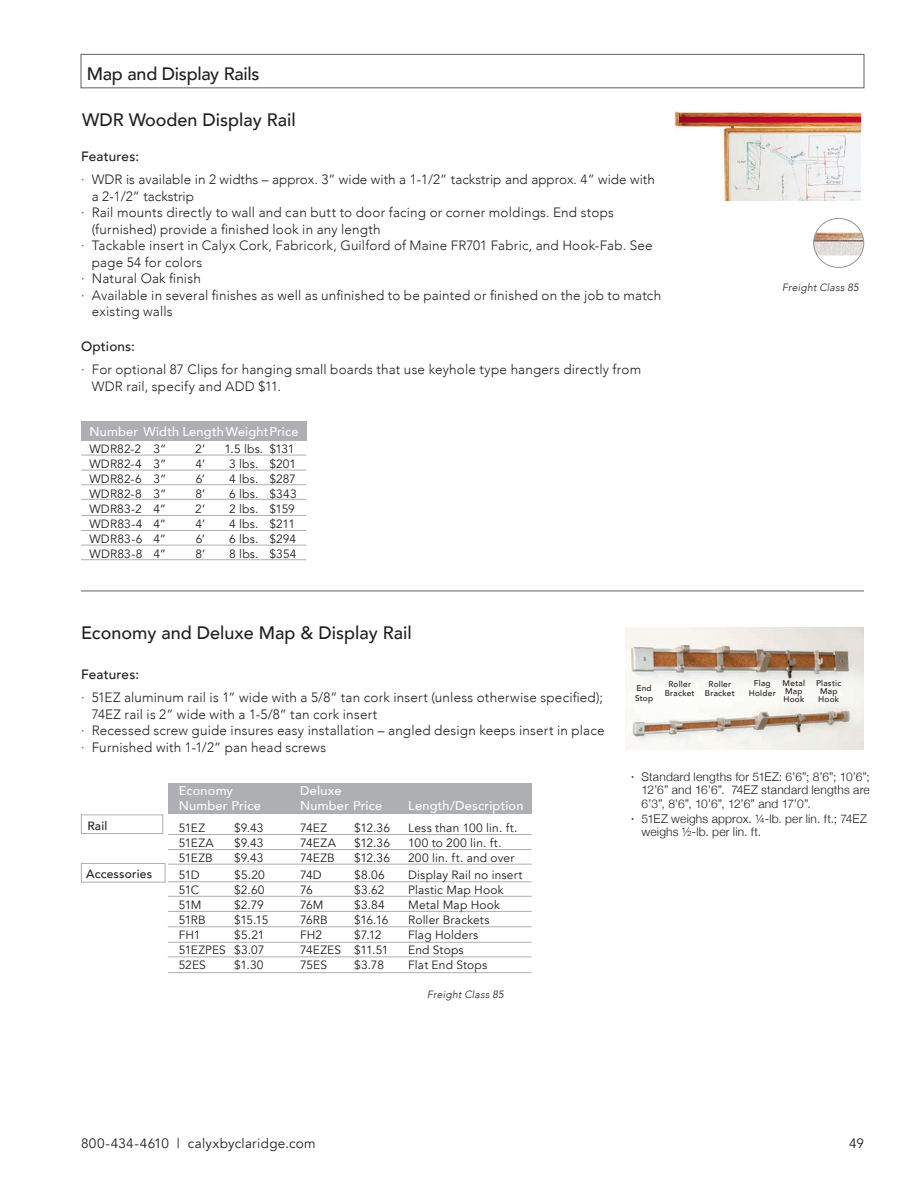
<style>
.page{position:relative;width:918px;height:1188px;background:#fff}
.page>*{position:absolute;margin:0;border:0;box-sizing:border-box;transform-origin:0 0}
.t1{font:500 18px "Avenir";color:#231f20}
.t2{font:300 13.5px/16.5px "Avenir";letter-spacing:.015em;color:#231f20}
.t3{font:13.5px "Avenir";letter-spacing:.02em;color:#231f20}
.t4{font:500 13.5px "Avenir";letter-spacing:.015em;color:#231f20}
.t5{font:500 12.75px "Avenir";letter-spacing:.015em;color:#fff}
.t6{font:12px "Avenir";letter-spacing:.015em;color:#231f20}
.t7{font:300 12px/13.5px "Helvetica Neue";letter-spacing:.015em;color:#231f20;text-align:justify}
.t8{font:500 12px "Avenir";letter-spacing:.02em;color:#231f20}
.t9{font:italic 300 10.5px "Avenir";letter-spacing:.015em;color:#231f20}
.t10{font:500 8.25px/8.2px "Avenir";letter-spacing:.03em;color:#231f20}
.s1{font-family:"Avenir";font-weight:500;font-size:13.5px}
</style>
<div class="page">
<div style="left:81px;top:54px;width:783px;height:34px;border:1px solid #5f5f62"></div>
<img style="left:675px;top:112px;width:186px;height:89px">
<img style="left:814px;top:229px;width:50px;height:26px">
<div style="left:813px;top:218px;width:51px;height:50px;border:1px solid #939598;border-radius:50%"></div>
<div style="left:81px;top:422px;width:226px;height:19px;background:#aeafb3"></div>
<hr style="left:81px;top:455px;width:225px;height:1px;background:#aeafb3">
<hr style="left:81px;top:470px;width:225px;height:1px;background:#aeafb3">
<hr style="left:81px;top:484px;width:225px;height:1px;background:#aeafb3">
<hr style="left:81px;top:499px;width:225px;height:1px;background:#aeafb3">
<hr style="left:81px;top:515px;width:225px;height:1px;background:#aeafb3">
<hr style="left:81px;top:530px;width:225px;height:1px;background:#aeafb3">
<hr style="left:81px;top:545px;width:225px;height:1px;background:#aeafb3">
<hr style="left:81px;top:559px;width:225px;height:1px;background:#aeafb3">
<img style="left:626px;top:627px;width:238px;height:123px">
<div style="left:168px;top:783px;width:364px;height:30px;background:#aeafb3"></div>
<hr style="left:168px;top:834px;width:364px;height:1px;background:#aeafb3">
<hr style="left:168px;top:849px;width:364px;height:1px;background:#aeafb3">
<hr style="left:168px;top:864px;width:364px;height:1px;background:#aeafb3">
<hr style="left:168px;top:881px;width:364px;height:1px;background:#aeafb3">
<hr style="left:168px;top:896px;width:364px;height:1px;background:#aeafb3">
<hr style="left:168px;top:911px;width:364px;height:1px;background:#aeafb3">
<hr style="left:168px;top:926px;width:364px;height:1px;background:#aeafb3">
<hr style="left:168px;top:942px;width:364px;height:1px;background:#aeafb3">
<hr style="left:168px;top:956px;width:364px;height:1px;background:#aeafb3">
<hr style="left:168px;top:972px;width:364px;height:1px;background:#aeafb3">
<div style="left:81px;top:814px;width:82px;height:20px;border:1px solid #aeafb3"></div>
<div style="left:81px;top:863px;width:84px;height:20px;border:1px solid #aeafb3"></div>
<hr style="left:81px;top:590px;width:783px;height:2px;background:#939598">
<h1 class="t1" style="left:87px;top:58px;width:174px">Map and Display Rails</h1>
<h1 class="t1" style="left:82px;top:104px;width:215px">WDR Wooden Display Rail</h1>
<p class="t4" style="left:81px;top:144px;width:60px">Features:</p>
<p class="t2" style="left:81px;top:171px;width:575px">· WDR is available in 2 widths – approx. 3” wide with a 1-1/2” tackstrip and approx. 4” wide with</p>
<p class="t2" style="left:92px;top:188px;width:104px">a 2-1/2” tackstrip</p>
<p class="t2" style="left:81px;top:204px;width:534px">· Rail mounts directly to wall and can butt to door facing or corner moldings. End stops</p>
<p class="t2" style="left:92px;top:221px;width:290px">(furnished) provide a finished look in any length</p>
<p class="t2" style="left:81px;top:237px;width:573px">· Tackable insert in Calyx Cork, Fabricork, Guilford of Maine FR701 Fabric, and Hook-Fab. See</p>
<p class="t2" style="left:92px;top:254px;width:112px">page 54 for colors</p>
<p class="t2" style="left:81px;top:270px;width:121px">· Natural Oak finish</p>
<p class="t2" style="left:81px;top:287px;width:582px">· Available in several finishes as well as unfinished to be painted or finished on the job to match</p>
<p class="t2" style="left:92px;top:303px;width:82px">existing walls</p>
<p class="t4" style="left:81px;top:335px;width:56px">Options:</p>
<p class="t2" style="left:92px;top:361px;width:551px;text-indent:-11px">· For optional 87 Clips for hanging small boards that use keyhole type hangers directly from<br>WDR rail, specify and ADD $11.</p>
<p class="t5" style="left:89px;top:420px;width:211px">Number Width LengthWeightPrice</p>
<p class="t6" style="left:89px;top:442px;width:78px">WDR82-2 3”</p>
<p class="t6" style="left:195px;top:442px;width:12px">2’</p>
<p class="t6" style="left:224px;top:442px;width:72px">1.5 lbs. $131</p>
<p class="t6" style="left:89px;top:457px;width:78px">WDR82-4 3”</p>
<p class="t6" style="left:195px;top:457px;width:11px">4’</p>
<p class="t6" style="left:229px;top:457px;width:68px">3 lbs. $201</p>
<p class="t6" style="left:89px;top:472px;width:78px">WDR82-6 3”</p>
<p class="t6" style="left:196px;top:472px;width:11px">6’</p>
<p class="t6" style="left:229px;top:472px;width:68px">4 lbs. $287</p>
<p class="t6" style="left:89px;top:487px;width:78px">WDR82-8 3”</p>
<p class="t6" style="left:195px;top:487px;width:11px">8’</p>
<p class="t6" style="left:229px;top:487px;width:69px">6 lbs. $343</p>
<p class="t6" style="left:89px;top:502px;width:78px">WDR83-2 4”</p>
<p class="t6" style="left:195px;top:502px;width:12px">2’</p>
<p class="t6" style="left:229px;top:502px;width:67px">2 lbs. $159</p>
<p class="t6" style="left:89px;top:517px;width:78px">WDR83-4 4”</p>
<p class="t6" style="left:196px;top:517px;width:11px">4’</p>
<p class="t6" style="left:229px;top:517px;width:67px">4 lbs. $211</p>
<p class="t6" style="left:89px;top:532px;width:78px">WDR83-6 4”</p>
<p class="t6" style="left:196px;top:532px;width:11px">6’</p>
<p class="t6" style="left:229px;top:532px;width:68px">6 lbs. $294</p>
<p class="t6" style="left:89px;top:547px;width:78px">WDR83-8 4”</p>
<p class="t6" style="left:195px;top:547px;width:11px">8’</p>
<p class="t6" style="left:229px;top:547px;width:69px">8 lbs. $354</p>
<h1 class="t1" style="left:81px;top:617px;width:332px">Economy and Deluxe Map &amp; Display Rail</h1>
<p class="t9" style="left:782px;top:281px;width:78px">Freight Class 85</p>
<p class="t4" style="left:81px;top:663px;width:60px">Features:</p>
<p class="t2" style="left:81px;top:689px;width:524px">· 51EZ aluminum rail is 1” wide with a 5/8” tan cork insert (unless otherwise specified);</p>
<p class="t2" style="left:92px;top:706px;width:287px">74EZ rail is 2” wide with a 1-5/8” tan cork insert</p>
<p class="t2" style="left:81px;top:722px;width:525px">· Recessed screw guide insures easy installation – angled design keeps insert in place</p>
<p class="t2" style="left:81px;top:739px;width:247px">· Furnished with 1-1/2” pan head screws</p>
<p class="t8" style="left:87px;top:815px;width:21px">Rail</p>
<p class="t8" style="left:86px;top:864px;width:67px">Accessories</p>
<p class="t5" style="left:179px;top:780px;width:56px">Economy</p>
<p class="t5" style="left:300px;top:780px;width:43px">Deluxe</p>
<p class="t5" style="left:179px;top:794px;width:84px">Number Price</p>
<p class="t5" style="left:300px;top:794px;width:84px">Number Price</p>
<p class="t5" style="left:408px;top:794px;width:117px">Length/Description</p>
<p class="t6" style="left:179px;top:820px;width:28px">51EZ</p>
<p class="t6" style="left:234px;top:820px;width:31px">$9.43</p>
<p class="t6" style="left:300px;top:820px;width:28px">74EZ</p>
<p class="t6" style="left:354px;top:820px;width:37px">$12.36</p>
<p class="t6" style="left:408px;top:820px;width:111px">Less than 100 lin. ft.</p>
<p class="t6" style="left:179px;top:835px;width:37px">51EZA</p>
<p class="t6" style="left:234px;top:835px;width:31px">$9.43</p>
<p class="t6" style="left:300px;top:835px;width:37px">74EZA</p>
<p class="t6" style="left:354px;top:835px;width:37px">$12.36</p>
<p class="t6" style="left:408px;top:835px;width:95px">100 to 200 lin. ft.</p>
<p class="t6" style="left:179px;top:850px;width:35px">51EZB</p>
<p class="t6" style="left:234px;top:850px;width:31px">$9.43</p>
<p class="t6" style="left:300px;top:850px;width:36px">74EZB</p>
<p class="t6" style="left:354px;top:850px;width:37px">$12.36</p>
<p class="t6" style="left:408px;top:850px;width:108px">200 lin. ft. and over</p>
<p class="t6" style="left:179px;top:868px;width:23px">51D</p>
<p class="t6" style="left:234px;top:868px;width:32px">$5.20</p>
<p class="t6" style="left:300px;top:868px;width:23px">74D</p>
<p class="t6" style="left:354px;top:868px;width:32px">$8.06</p>
<p class="t6" style="left:408px;top:868px;width:116px">Display Rail no insert</p>
<p class="t6" style="left:179px;top:883px;width:22px">51C</p>
<p class="t6" style="left:234px;top:883px;width:32px">$2.60</p>
<p class="t6" style="left:300px;top:883px;width:14px">76</p>
<p class="t6" style="left:354px;top:883px;width:32px">$3.62</p>
<p class="t6" style="left:408px;top:883px;width:97px">Plastic Map Hook</p>
<p class="t6" style="left:179px;top:898px;width:24px">51M</p>
<p class="t6" style="left:234px;top:898px;width:31px">$2.79</p>
<p class="t6" style="left:300px;top:898px;width:25px">76M</p>
<p class="t6" style="left:354px;top:898px;width:32px">$3.84</p>
<p class="t6" style="left:408px;top:898px;width:93px">Metal Map Hook</p>
<p class="t6" style="left:179px;top:913px;width:29px">51RB</p>
<p class="t6" style="left:234px;top:913px;width:36px">$15.15</p>
<p class="t6" style="left:300px;top:913px;width:29px">76RB</p>
<p class="t6" style="left:354px;top:913px;width:36px">$16.16</p>
<p class="t6" style="left:408px;top:913px;width:83px">Roller Brackets</p>
<p class="t6" style="left:179px;top:928px;width:23px">FH1</p>
<p class="t6" style="left:234px;top:928px;width:32px">$5.21</p>
<p class="t6" style="left:300px;top:928px;width:24px">FH2</p>
<p class="t6" style="left:354px;top:928px;width:29px">$7.12</p>
<p class="t6" style="left:408px;top:928px;width:71px">Flag Holders</p>
<p class="t6" style="left:179px;top:943px;width:87px">51EZPES $3.07</p>
<p class="t6" style="left:300px;top:943px;width:90px">74EZES $11.51</p>
<p class="t6" style="left:408px;top:943px;width:57px">End Stops</p>
<p class="t6" style="left:179px;top:958px;width:29px">52ES</p>
<p class="t6" style="left:234px;top:958px;width:31px">$1.30</p>
<p class="t6" style="left:300px;top:958px;width:29px">75ES</p>
<p class="t6" style="left:354px;top:958px;width:31px">$3.78</p>
<p class="t6" style="left:408px;top:958px;width:81px">Flat End Stops</p>
<p class="t9" style="left:427px;top:988px;width:78px">Freight Class 85</p>
<p class="t10" style="left:635px;top:683px;width:20px;line-height:10.1px">End<br>Stop</p>
<p class="t10" style="left:783px;top:678px;width:24px">Metal<br>Map<br>Hook</p>
<p class="t10" style="left:816px;top:678px;width:27px">Plastic<br>Map<br>Hook</p>
<p class="t10" style="left:749px;top:677px;width:29px;line-height:10.1px;text-align:center">Flag<br>Holder</p>
<p class="t10" style="left:665px;top:680px;width:31px;text-align:center">Roller<br>Bracket</p>
<p class="t10" style="left:705px;top:680px;width:31px;text-align:center">Roller<br>Bracket</p>
<p class="t7" style="left:642px;top:769px;width:230px;text-indent:-11px"><span class="s1">·</span> Standard lengths for 51EZ: 6’6”; 8’6”; 10’6”; 12’6” and 16’6”. 74EZ standard lengths are 6’3”, 8’6”, 10’6”, 12’6” and 17’0”.</p>
<p class="t7" style="left:642px;top:811px;width:227px;text-indent:-11px"><span class="s1">·</span> 51EZ weighs approx. ¼-lb. per lin. ft.; 74EZ weighs ½-lb. per lin. ft.</p>
<p class="t3" style="left:81px;top:1135px;width:236px">800-434-4610 | calyxbyclaridge.com</p>
<p class="t3" style="left:849px;top:1135px;width:16px">49</p>
</div>
